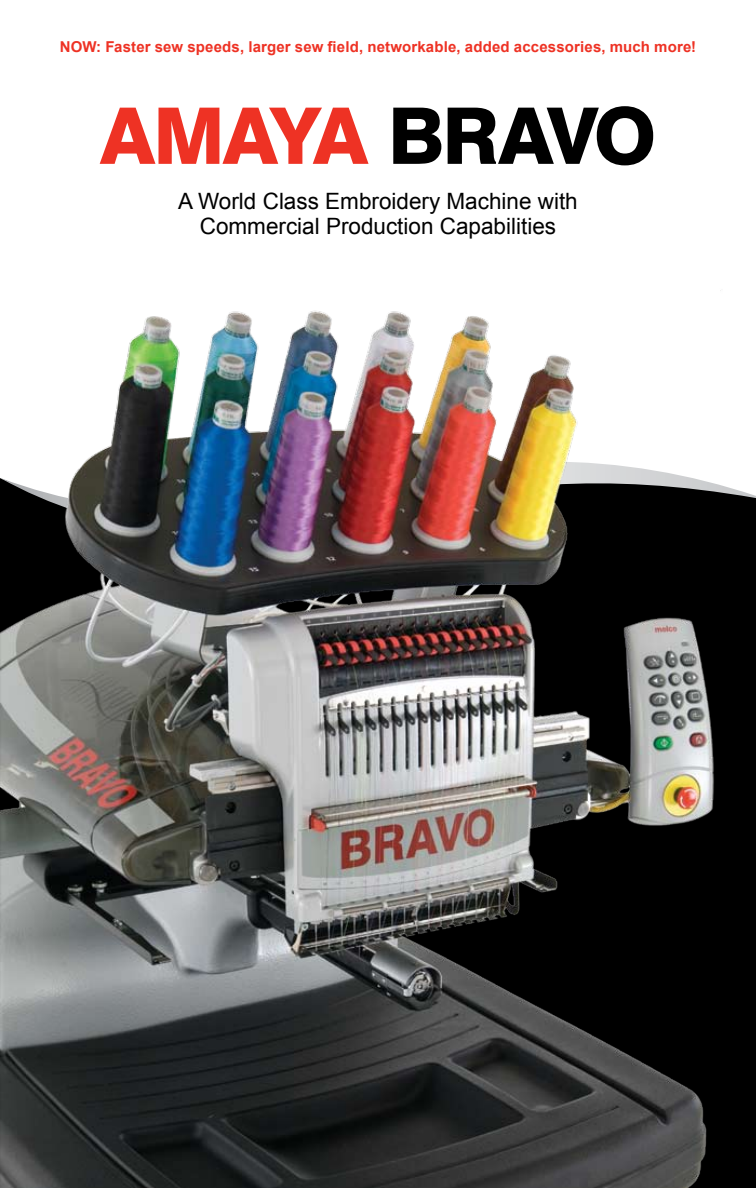
<style>
.page{position:relative;width:756px;height:1188px;background:#fff}
.page>*{position:absolute;margin:0;border:0;box-sizing:border-box;transform-origin:0 0}
.t1{font:800 78.15px "Swiss 721 BT";letter-spacing:-.045em;color:#ee3224}
.t2{font:22.5px/25.5px "Arial";color:#000;text-align:center}
.t3{font:700 15px "Arial";letter-spacing:.01em;color:#ee3224}
.s1{color:#000}
</style>
<div class="page">
<div style="left:722px;top:553px;width:34px;height:635px;background:#000"></div>
<svg style="left:722px;top:485px;width:34px;height:68px;background:#222223"></svg>
<img style="left:0;top:290px;width:722px;height:898px">
<p class="t3" style="left:60px;top:37px;width:638px">NOW: Faster sew speeds, larger sew field, networkable, added accessories, much more!</p>
<p class="t1" style="left:100px;top:89px;width:558px">AMAYA <span class="s1">BRAVO</span></p>
<p class="t2" style="left:178px;top:188px;width:401px">A World Class Embroidery Machine with<br>Commercial Production Capabilities</p>
</div>
